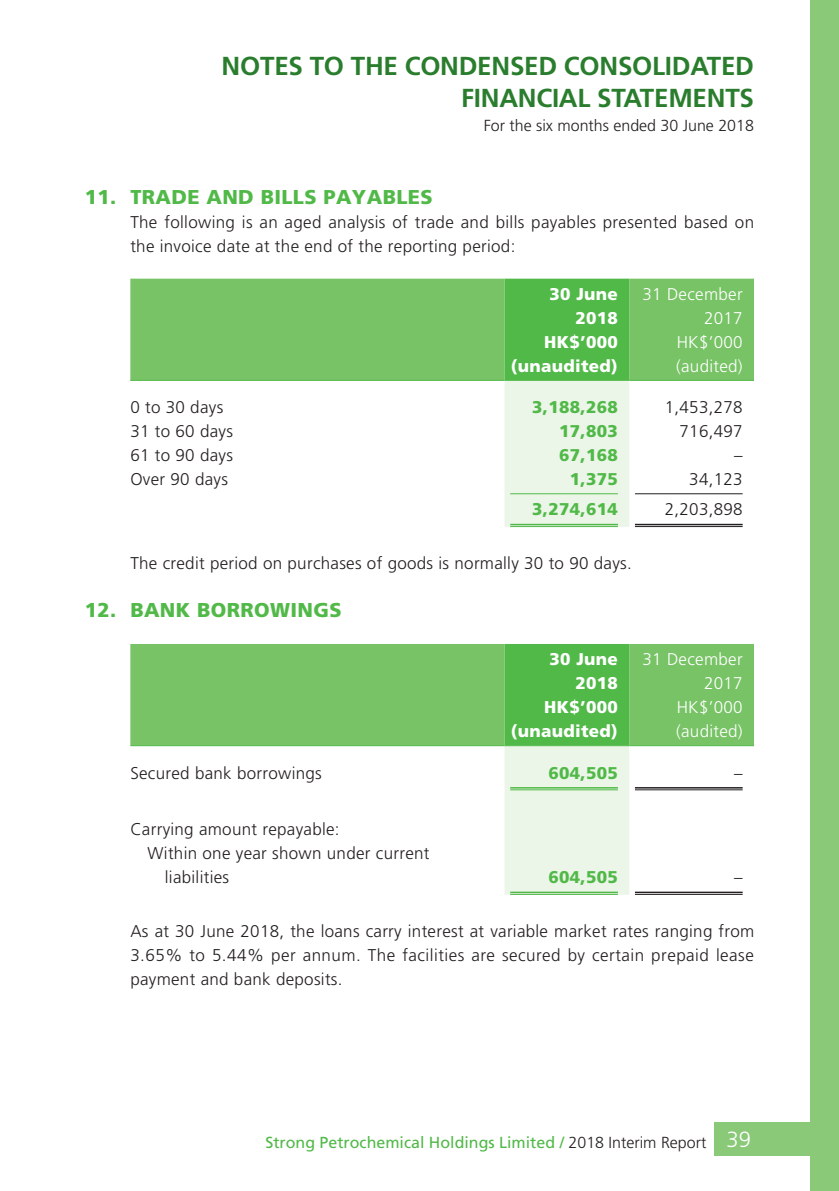
<style>
.page{position:relative;width:839px;height:1191px;background:#fff}
.page>*{position:absolute;margin:0;border:0;box-sizing:border-box;transform-origin:0 0}
.t1{font:700 26px/32px "Frutiger LT Std";letter-spacing:-.01em;color:#297d2d;text-align:right}
._01_H1{font:900 20px "Frutiger LT Std";letter-spacing:.02em;color:#51b948}
._00_txt{font:300 17px/24px "Frutiger LT Std";letter-spacing:.015em;color:#231f20}
._50_Table_txt{font:300 17px "Frutiger LT Std";letter-spacing:.015em;color:#231f20}
._50_Table_txt-2{font:300 17px "Frutiger LT Std";letter-spacing:.015em;color:#fff}
._50_Table_txt-3{font:900 17px "Frutiger LT Std";letter-spacing:.02em;color:#fff}
._50_Table_txt-4{font:900 17px "Frutiger LT Std";letter-spacing:.02em;color:#51b948}
.t2{font:16px "Frutiger LT Std";color:#51b948}
.t3{font:300 16px "Frutiger LT Std";color:#231f20}
.s1{font-weight:300;color:#231f20}
.s2{font-weight:300;font-size:22px;color:#fff}
</style>
<div class="page">
<div style="left:715px;top:1122px;width:124px;height:33px;background:#8ac978"></div>
<div style="left:811px;top:0;width:28px;height:1190px;background:#8ac978"></div>
<div style="left:130px;top:279px;width:624px;height:101px;background:#78c366"></div>
<svg style="left:505px;top:279px;width:124px;height:248px;background:#aadca5"></svg>
<hr style="left:130px;top:380px;width:375px;height:1px;background:#51b948">
<hr style="left:505px;top:380px;width:124px;height:1px;background:#51b948">
<hr style="left:629px;top:380px;width:125px;height:1px;background:#51b948">
<hr style="left:510px;top:493px;width:108px;height:1px;background:#51b948">
<hr style="left:635px;top:493px;width:108px;height:1px;background:#231f20">
<hr style="left:510px;top:524px;width:108px;height:1px;background:#51b948">
<hr style="left:510px;top:526px;width:108px;height:1px;background:#51b948">
<hr style="left:635px;top:524px;width:108px;height:1px;background:#231f20">
<hr style="left:635px;top:526px;width:108px;height:1px;background:#231f20">
<div style="left:130px;top:644px;width:624px;height:101px;background:#78c366"></div>
<svg style="left:505px;top:644px;width:124px;height:250px;background:#aadca5"></svg>
<hr style="left:130px;top:745px;width:375px;height:1px;background:#51b948">
<hr style="left:505px;top:745px;width:124px;height:1px;background:#51b948">
<hr style="left:629px;top:745px;width:125px;height:1px;background:#51b948">
<hr style="left:510px;top:787px;width:108px;height:1px;background:#51b948">
<hr style="left:510px;top:789px;width:108px;height:1px;background:#51b948">
<hr style="left:635px;top:787px;width:108px;height:1px;background:#231f20">
<hr style="left:635px;top:789px;width:108px;height:1px;background:#231f20">
<hr style="left:510px;top:891px;width:108px;height:2px;background:#51b948">
<hr style="left:510px;top:894px;width:108px;height:1px;background:#51b948">
<hr style="left:635px;top:891px;width:108px;height:2px;background:#231f20">
<hr style="left:635px;top:894px;width:108px;height:1px;background:#231f20">
<h1 class="t1" style="left:222px;top:50px;width:534px">NOTES TO THE CONDENSED CONSOLIDATED<br>FINANCIAL STATEMENTS</h1>
<p class="t3" style="left:484px;top:116px;width:272px">For the six months ended 30 June 2018</p>
<p class="_01_H1" style="left:85px;top:185px;width:349px">11. TRADE AND BILLS PAYABLES</p>
<p class="_00_txt" style="left:130px;top:210px;width:625px">The following is an aged analysis of trade and bills payables presented based on the invoice date at the end of the reporting period:</p>
<p class="_50_Table_txt-3" style="left:549px;top:283px;width:70px">30 June</p>
<p class="_50_Table_txt-3" style="left:575px;top:307px;width:44px">2018</p>
<p class="_50_Table_txt-2" style="left:643px;top:284px;width:102px">31 December</p>
<p class="_50_Table_txt-2" style="left:704px;top:308px;width:40px">2017</p>
<p class="_50_Table_txt-3" style="left:544px;top:331px;width:75px">HK$’000</p>
<p class="_50_Table_txt-2" style="left:677px;top:332px;width:67px">HK$’000</p>
<p class="_50_Table_txt-3" style="left:511px;top:355px;width:109px">(unaudited)</p>
<p class="_50_Table_txt-2" style="left:676px;top:356px;width:68px">(audited)</p>
<p class="_50_Table_txt" style="left:130px;top:398px;width:94px">0 to 30 days</p>
<p class="_50_Table_txt-4" style="left:532px;top:397px;width:87px">3,188,268</p>
<p class="_50_Table_txt" style="left:665px;top:398px;width:79px">1,453,278</p>
<p class="_50_Table_txt" style="left:130px;top:422px;width:104px">31 to 60 days</p>
<p class="_50_Table_txt-4" style="left:559px;top:421px;width:60px">17,803</p>
<p class="_50_Table_txt" style="left:679px;top:422px;width:65px">716,497</p>
<p class="_50_Table_txt" style="left:130px;top:446px;width:104px">61 to 90 days</p>
<p class="_50_Table_txt-4" style="left:559px;top:445px;width:60px">67,168</p>
<p class="_50_Table_txt" style="left:734px;top:446px;width:10px">–</p>
<p class="_50_Table_txt" style="left:130px;top:470px;width:99px">Over 90 days</p>
<p class="_50_Table_txt-4" style="left:570px;top:469px;width:50px">1,375</p>
<p class="_50_Table_txt" style="left:689px;top:470px;width:55px">34,123</p>
<p class="_50_Table_txt-4" style="left:532px;top:499px;width:87px">3,274,614</p>
<p class="_50_Table_txt" style="left:665px;top:500px;width:79px">2,203,898</p>
<p class="_00_txt" style="left:130px;top:551px;width:503px">The credit period on purchases of goods is normally 30 to 90 days.</p>
<p class="_01_H1" style="left:85px;top:598px;width:258px">12. BANK BORROWINGS</p>
<p class="_50_Table_txt-3" style="left:549px;top:649px;width:70px">30 June</p>
<p class="_50_Table_txt-3" style="left:575px;top:673px;width:44px">2018</p>
<p class="_50_Table_txt-2" style="left:643px;top:649px;width:102px">31 December</p>
<p class="_50_Table_txt-2" style="left:704px;top:673px;width:40px">2017</p>
<p class="_50_Table_txt-3" style="left:544px;top:697px;width:75px">HK$’000</p>
<p class="_50_Table_txt-2" style="left:677px;top:697px;width:67px">HK$’000</p>
<p class="_50_Table_txt-3" style="left:511px;top:721px;width:109px">(unaudited)</p>
<p class="_50_Table_txt-2" style="left:676px;top:721px;width:68px">(audited)</p>
<p class="_50_Table_txt" style="left:130px;top:763px;width:193px">Secured bank borrowings</p>
<p class="_50_Table_txt-4" style="left:548px;top:762px;width:71px">604,505</p>
<p class="_50_Table_txt" style="left:734px;top:763px;width:10px">–</p>
<p class="_50_Table_txt" style="left:130px;top:819px;width:211px">Carrying amount repayable:</p>
<p class="_50_Table_txt" style="left:148px;top:843px;width:283px">Within one year shown under current</p>
<p class="_50_Table_txt" style="left:165px;top:867px;width:66px">liabilities</p>
<p class="_50_Table_txt-4" style="left:548px;top:867px;width:71px">604,505</p>
<p class="_50_Table_txt" style="left:734px;top:867px;width:10px">–</p>
<p class="_00_txt" style="left:130px;top:919px;width:625px;text-align:justify">As at 30 June 2018, the loans carry interest at variable market rates ranging from 3.65% to 5.44% per annum. The facilities are secured by certain prepaid lease payment and bank deposits.</p>
<p class="t2" style="left:265px;top:1132px;width:487px">Strong Petrochemical Holdings Limited / <span class="s1">2018 Interim Report</span> <span class="s2">39</span></p>
</div>
